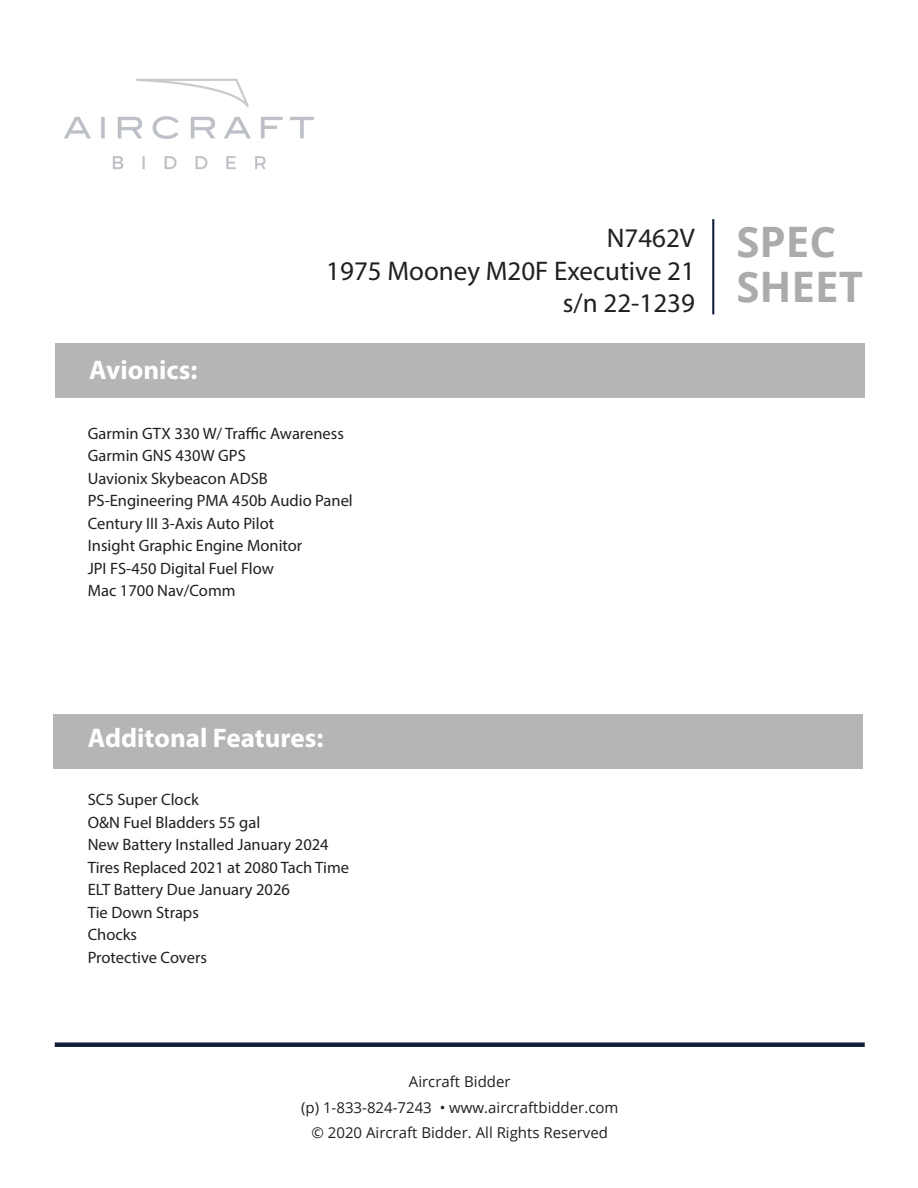
<style>
.page{position:relative;width:918px;height:1188px;background:#fff}
.page>*{position:absolute;margin:0;border:0;box-sizing:border-box;transform-origin:0 0}
.t1{font:700 42px/45.2px "Open Sans";color:#aaabab}
.t2{font:27px/32.4px "Myriad Pro";color:#231f20;text-align:right}
.t3{font:700 27px "Myriad Pro";color:#fff}
.t4{font:16.5px "Myriad Pro";color:#231f20}
.t5{font:15px/25.5px "Open Sans";color:#231f20;text-align:center}
</style>
<div class="page">
<div style="left:53px;top:715px;width:809px;height:54px;background:#b5b5b6"></div>
<div style="left:56px;top:344px;width:809px;height:54px;background:#b5b5b6"></div>
<img style="left:64px;top:78px;width:250px;height:92px">
<div style="left:55px;top:1042px;width:810px;height:5px;background:#101f37"></div>
<hr style="left:712px;top:219px;width:2px;height:95px;background:#101f37">
<p class="t3" style="left:89px;top:352px;width:110px">Avionics:</p>
<h2 class="t2" style="left:326px;top:222px;width:370px">N7462V<br>1975 Mooney M20F Executive 21 s/n 22-1239</h2>
<h1 class="t1" style="left:736px;top:218px;width:128px">SPEC<br>SHEET</h1>
<p class="t4" style="left:88px;top:423px;width:258px">Garmin GTX 330 W/ Traffic Awareness</p>
<p class="t4" style="left:88px;top:445px;width:160px">Garmin GNS 430W GPS</p>
<p class="t4" style="left:88px;top:468px;width:182px">Uavionix Skybeacon ADSB</p>
<p class="t4" style="left:88px;top:490px;width:267px">PS-Engineering PMA 450b Audio Panel</p>
<p class="t4" style="left:88px;top:513px;width:188px">Century III 3-Axis Auto Pilot</p>
<p class="t4" style="left:88px;top:535px;width:216px">Insight Graphic Engine Monitor</p>
<p class="t4" style="left:88px;top:558px;width:188px">JPI FS-450 Digital Fuel Flow</p>
<p class="t4" style="left:88px;top:580px;width:149px">Mac 1700 Nav/Comm</p>
<p class="t3" style="left:88px;top:720px;width:237px">Additonal Features:</p>
<p class="t4" style="left:88px;top:790px;width:113px">SC5 Super Clock</p>
<p class="t4" style="left:88px;top:812px;width:174px">O&amp;N Fuel Bladders 55 gal</p>
<p class="t4" style="left:88px;top:835px;width:243px">New Battery Installed January 2024</p>
<p class="t4" style="left:88px;top:857px;width:263px">Tires Replaced 2021 at 2080 Tach Time</p>
<p class="t4" style="left:88px;top:880px;width:204px">ELT Battery Due January 2026</p>
<p class="t4" style="left:88px;top:902px;width:113px">Tie Down Straps</p>
<p class="t4" style="left:88px;top:925px;width:51px">Chocks</p>
<p class="t4" style="left:88px;top:947px;width:121px">Protective Covers</p>
<p class="t5" style="left:301px;top:1069px;width:319px">Aircraft Bidder<br>(p) 1-833-824-7243 • www.aircraftbidder.com © 2020 Aircraft Bidder. All Rights Reserved</p>
</div>
